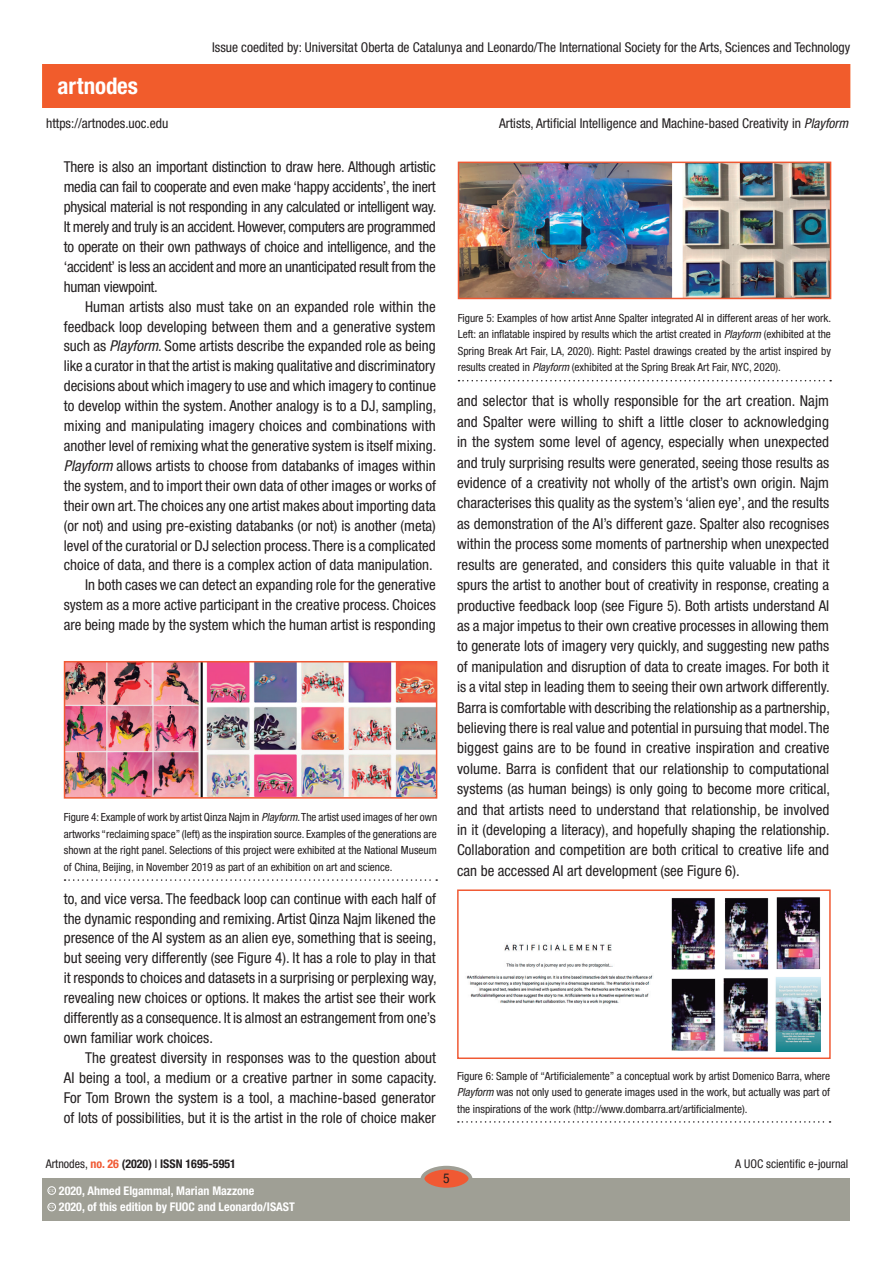
<style>
.page{position:relative;width:893px;height:1263px;background:#fff}
.page>*{position:absolute;margin:0;border:0;box-sizing:border-box;transform-origin:0 0}
.t1{font:700 condensed 22.95px "Helvetica Neue LT Std";color:#fff}
.t2{font:condensed 15px/20px "Helvetica Neue LT Std";color:#231f20;text-align:justify}
.t3{font:condensed 13.5px "Helvetica Neue LT Std";color:#231f20}
.t4{font:700 condensed 12px "Helvetica Neue LT Std";color:#fff}
.t5{font:700 condensed 12px "Helvetica Neue LT Std";color:#231f20}
.t6{font:condensed 12px "Helvetica Neue LT Std";color:#231f20}
.t7{font:condensed 11.25px/16.5px "Helvetica Neue LT Std";color:#231f20;text-align:justify}
.t8{font:600 3.9px "Adobe Caslon Pro";color:#fff}
.s1{font-style:italic}
.s2{font-weight:400}
.s3{color:#f05933}
</style>
<div class="page">
<div style="left:43px;top:65px;width:807px;height:42px;background:#f15c2c"></div>
<div style="left:43px;top:1178px;width:807px;height:42px;background:#9f9f95"></div>
<div style="left:422px;top:1168px;width:48px;height:21px;background:#f05933;border-radius:50%"></div>
<div style="left:421px;top:1166px;width:51px;height:25px;border:4px solid #9f9f95;border-radius:50%"></div>
<div style="left:48px;top:1203px;width:8px;height:8px;border:1px solid #fff;border-radius:50%"></div>
<div style="left:48px;top:1186px;width:8px;height:8px;border:1px solid #fff;border-radius:50%"></div>
<img style="left:67px;top:664px;width:367px;height:132px">
<div style="left:64px;top:661px;width:373px;height:138px;border:2px solid #f05933"></div>
<svg style="left:65px;top:879px;width:372px;height:2px"></svg>
<img style="left:461px;top:165px;width:367px;height:131px">
<div style="left:458px;top:162px;width:373px;height:137px;border:2px solid #f05933"></div>
<svg style="left:458px;top:380px;width:373px;height:1px"></svg>
<img style="left:466px;top:898px;width:355px;height:153px">
<div style="left:457px;top:889px;width:374px;height:170px;border:2px solid #f05933"></div>
<svg style="left:458px;top:1121px;width:372px;height:2px"></svg>
<h1 class="t1" style="left:58px;top:72px;width:82px">artnodes</h1>
<p class="t3" style="left:46px;top:115px;width:124px">https://artnodes.uoc.edu</p>
<p class="t3" style="left:212px;top:40px;width:640px">Issue coedited by: Universitat Oberta de Catalunya and Leonardo/The International Society for the Arts, Sciences and Technology</p>
<p class="t3" style="left:499px;top:115px;width:351px">Artists, Artificial Intelligence and Machine-based Creativity in <span class="s1">Playform</span></p>
<p class="t2" style="left:64px;top:157px;width:374px">There is also an important distinction to draw here. Although artistic media can fail to cooperate and even make ‘happy accidents’, the inert physical material is not responding in any calculated or intelligent way.<br>It merely and truly is an accident. However, computers are programmed to operate on their own pathways of choice and intelligence, and the ‘accident’ is less an accident and more an unanticipated result from the human viewpoint.</p>
<p class="t2" style="left:64px;top:296px;width:374px;text-align:right">Human artists also must take on an expanded role within the feedback loop developing between them and a generative system such as <span class="s1">Playform</span>. Some artists describe the expanded role as being like a curator in that the artist is making qualitative and discriminatory decisions about which imagery to use and which imagery to continue to develop within the system. Another analogy is to a DJ, sampling, mixing and manipulating imagery choices and combinations with another level of remixing what the generative system is itself mixing.<br><span class="s1">Playform</span> allows artists to choose from databanks of images within the system, and to import their own data of other images or works of their own art. The choices any one artist makes about importing data (or not) and using pre-existing databanks (or not) is another (meta) level of the curatorial or DJ selection process. There is a complicated choice of data, and there is a complex action of data manipulation.<br>In both cases we can detect an expanding role for the generative system as a more active participant in the creative process. Choices are being made by the system which the human artist is responding</p>
<p class="t7" style="left:64px;top:809px;width:375px">Figure 4: Example of work by artist Qinza Najm in <span class="s1">Playform</span>. The artist used images of her own artworks “reclaiming space” (left) as the inspiration source. Examples of the generations are shown at the right panel. Selections of this project were exhibited at the National Museum of China, Beijing, in November 2019 as part of an exhibition on art and science.</p>
<p class="t2" style="left:64px;top:888px;width:374px">to, and vice versa. The feedback loop can continue with each half of the dynamic responding and remixing. Artist Qinza Najm likened the presence of the AI system as an alien eye, something that is seeing, but seeing very differently (see Figure 4). It has a role to play in that it responds to choices and datasets in a surprising or perplexing way, revealing new choices or options. It makes the artist see their work differently as a consequence. It is almost an estrangement from one’s own familiar work choices.</p>
<p class="t2" style="left:64px;top:1047px;width:374px;text-indent:21px">The greatest diversity in responses was to the question about AI being a tool, a medium or a creative partner in some capacity.<br>For Tom Brown the system is a tool, a machine-based generator of lots of possibilities, but it is the artist in the role of choice maker</p>
<p class="t7" style="left:458px;top:310px;width:375px">Figure 5: Examples of how artist Anne Spalter integrated AI in different areas of her work.<br>Left: an inflatable inspired by results which the artist created in <span class="s1">Playform</span> (exhibited at the Spring Break Art Fair, LA, 2020). Right: Pastel drawings created by the artist inspired by results created in <span class="s1">Playform</span> (exhibited at the Spring Break Art Fair, NYC, 2020).</p>
<p class="t2" style="left:457px;top:391px;width:374px;line-height:20.4px">and selector that is wholly responsible for the art creation. Najm and Spalter were willing to shift a little closer to acknowledging in the system some level of agency, especially when unexpected and truly surprising results were generated, seeing those results as evidence of a creativity not wholly of the artist’s own origin. Najm characterises this quality as the system’s ‘alien eye’, and the results as demonstration of the AI’s different gaze. Spalter also recognises within the process some moments of partnership when unexpected results are generated, and considers this quite valuable in that it spurs the artist to another bout of creativity in response, creating a productive feedback loop (see Figure 5). Both artists understand AI as a major impetus to their own creative processes in allowing them to generate lots of imagery very quickly, and suggesting new paths of manipulation and disruption of data to create images. For both it is a vital step in leading them to seeing their own artwork differently.<br>Barra is comfortable with describing the relationship as a partnership, believing there is real value and potential in pursuing that model. The biggest gains are to be found in creative inspiration and creative volume. Barra is confident that our relationship to computational systems (as human beings) is only going to become more critical, and that artists need to understand that relationship, be involved in it (developing a literacy), and hopefully shaping the relationship.<br>Collaboration and competition are both critical to creative life and can be accessed AI art development (see Figure 6).</p>
<p class="t7" style="left:457px;top:1067px;width:375px">Figure 6: Sample of “Artificialemente” a conceptual work by artist Domenico Barra, where <span class="s1">Playform</span> was not only used to generate images used in the work, but actually was part of the inspirations of the work (http://www.dombarra.art/artificialmente).</p>
<p class="t5" style="left:46px;top:1157px;width:192px"><span class="s2">Artnodes,</span> <span class="s3">no. 26</span> (2020) <span class="s2">I</span> ISSN 1695-5951</p>
<p class="t8" style="left:49px;top:1205px;width:7px">CC</p>
<p class="t4" style="left:59px;top:1200px;width:237px">2020, of this edition by FUOC and Leonardo/ISAST</p>
<p class="t4" style="left:59px;top:1183px;width:197px">2020, Ahmed Elgammal, Marian Mazzone</p>
<p class="t8" style="left:49px;top:1188px;width:7px">CC</p>
<p class="t3" style="left:443px;top:1171px;width:8px">5</p>
<p class="t6" style="left:735px;top:1157px;width:115px">A UOC scientific e-journal</p>
</div>
